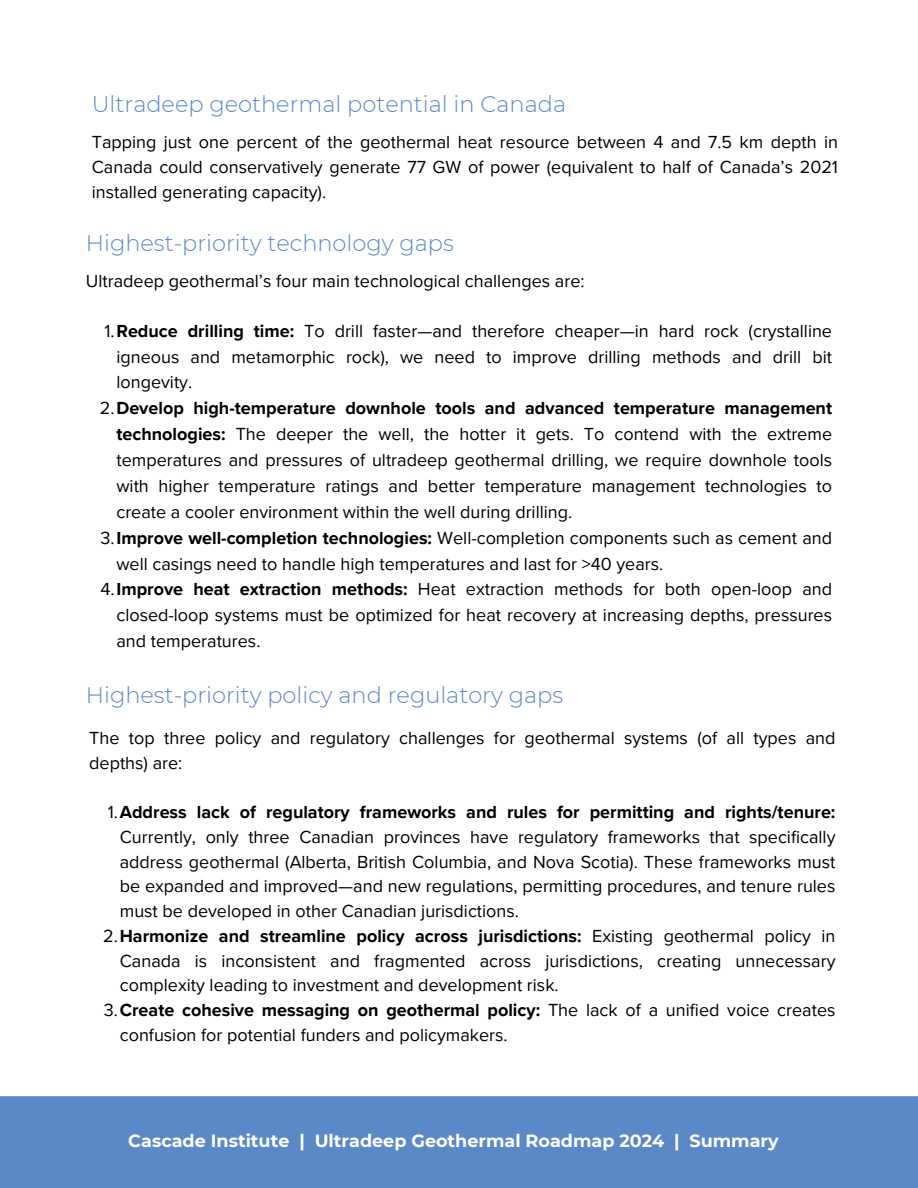
<style>
.page{position:relative;width:918px;height:1188px;background:#fff}
.page>*{position:absolute;margin:0;border:0;box-sizing:border-box;transform-origin:0 0}
.t1{font:300 22.5px "Montserrat";color:#5b88c6}
.t2{font:18px/24.8px "Proxima Nova";color:#000;text-align:justify}
.t3{font:700 17.55px "Montserrat";color:#fff}
.s1{font-weight:700}
</style>
<div class="page">
<div style="left:0;top:1096px;width:918px;height:92px;background:#5b88c6"></div>
<h2 class="t1" style="left:92px;top:90px;width:476px">Ultradeep geothermal potential in Canada</h2>
<p class="t2" style="left:92px;top:131px;width:748px">Tapping just one percent of the geothermal heat resource between 4 and 7.5 km depth in Canada could conservatively generate 77 GW of power (equivalent to half of Canada’s 2021 installed generating capacity).</p>
<p class="t1" style="left:86px;top:229px;width:369px">Highest-priority technology gaps</p>
<h1 class="t2" style="left:86px;top:269px;width:500px">Ultradeep geothermal’s four main technological challenges are:</h1>
<p class="t2" style="left:116px;top:318px;width:717px;line-height:25.8px;text-indent:-12px">1.<span class="s1">Reduce drilling time:</span> To drill faster—and therefore cheaper—in hard rock (crystalline igneous and metamorphic rock), we need to improve drilling methods and drill bit longevity.</p>
<p class="t2" style="left:116px;top:396px;width:717px;line-height:25.8px;text-indent:-17px">2.<span class="s1">Develop high-temperature downhole tools and advanced temperature management technologies:</span> The deeper the well, the hotter it gets. To contend with the extreme temperatures and pressures of ultradeep geothermal drilling, we require downhole tools with higher temperature ratings and better temperature management technologies to create a cooler environment within the well during drilling.</p>
<p class="t2" style="left:116px;top:525px;width:717px;line-height:25.8px;text-indent:-16px">3.<span class="s1">Improve well-completion technologies:</span> Well-completion components such as cement and well casings need to handle high temperatures and last for &gt;40 years.</p>
<p class="t2" style="left:116px;top:577px;width:717px;line-height:25.8px;text-indent:-16px">4.<span class="s1">Improve heat extraction methods:</span> Heat extraction methods for both open-loop and closed-loop systems must be optimized for heat recovery at increasing depths, pressures and temperatures.</p>
<p class="t1" style="left:86px;top:681px;width:479px">Highest-priority policy and regulatory gaps</p>
<h1 class="t2" style="left:89px;top:726px;width:748px">The top three policy and regulatory challenges for geothermal systems (of all types and depths) are:</h1>
<p class="t2" style="left:120px;top:800px;width:717px;text-indent:-12px">1.<span class="s1">Address lack of regulatory frameworks and rules for permitting and rights/tenure:<br></span>Currently, only three Canadian provinces have regulatory frameworks that specifically address geothermal (Alberta, British Columbia, and Nova Scotia). These frameworks must be expanded and improved—and new regulations, permitting procedures, and tenure rules must be developed in other Canadian jurisdictions.</p>
<p class="t2" style="left:120px;top:924px;width:717px;text-indent:-17px">2.<span class="s1">Harmonize and streamline policy across jurisdictions:</span> Existing geothermal policy in Canada is inconsistent and fragmented across jurisdictions, creating unnecessary complexity leading to investment and development risk.</p>
<p class="t2" style="left:120px;top:998px;width:717px;text-indent:-16px">3.<span class="s1">Create cohesive messaging on geothermal policy:</span> The lack of a unified voice creates confusion for potential funders and policymakers.</p>
<p class="t3" style="left:128px;top:1130px;width:652px">Cascade Institute | Ultradeep Geothermal Roadmap 2024 | Summary</p>
</div>
